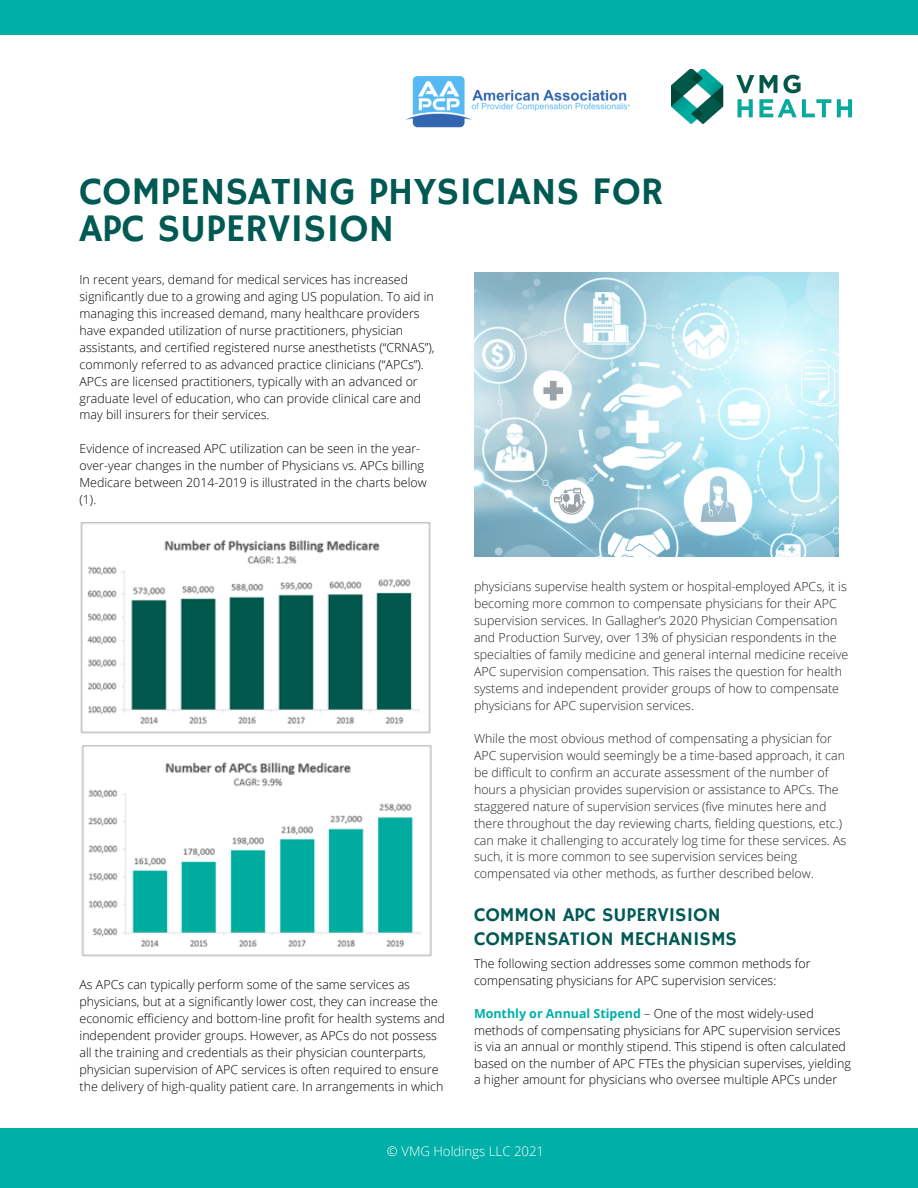
<style>
.page{position:relative;width:918px;height:1188px;background:#fff}
.page>*{position:absolute;margin:0;border:0;box-sizing:border-box;transform-origin:0 0}
.t1{font:39px/37.2px "Hammersmith One";color:#005953}
.t2{font:19.5px "Hammersmith One";color:#005953}
.t3{font:300 13.2px "Open Sans";color:#fff}
.t4{font:300 12.45px/16.8px "Open Sans";color:#000}
.t5{font:300 12.45px/16.8px "Open Sans";color:#222}
.s1{font-weight:700;color:#00afa8}
</style>
<div class="page">
<img style="left:474px;top:272px;width:365px;height:285px">
<div style="left:0;top:1128px;width:918px;height:60px;background:#00afa8"></div>
<div style="left:0;top:0;width:918px;height:34px;background:#00afa8"></div>
<img style="left:671px;top:69px;width:180px;height:55px">
<img style="left:405px;top:76px;width:225px;height:52px">
<img style="left:80px;top:522px;width:351px;height:212px">
<img style="left:81px;top:745px;width:351px;height:212px">
<p class="t1" style="left:80px;top:174px;width:586px">COMPENSATING PHYSICIANS FOR<br>APC SUPERVISION</p>
<p class="t4" style="left:80px;top:271px;width:357px">In recent years, demand for medical services has increased significantly due to a growing and aging US population. To aid in managing this increased demand, many healthcare providers have expanded utilization of nurse practitioners, physician assistants, and certified registered nurse anesthetists (“CRNAS”), commonly referred to as advanced practice clinicians (“APCs”).<br>APCs are licensed practitioners, typically with an advanced or graduate level of education, who can provide clinical care and may bill insurers for their services.</p>
<p class="t4" style="left:80px;top:440px;width:349px">Evidence of increased APC utilization can be seen in the year&shy;over-year changes in the number of Physicians vs. APCs billing Medicare between 2014-2019 is illustrated in the charts below (1).</p>
<p class="t5" style="left:474px;top:578px;width:376px">physicians supervise health system or hospital-employed APCs, it is becoming more common to compensate physicians for their APC supervision services. In Gallagher’s 2020 Physician Compensation and Production Survey, over 13% of physician respondents in the specialties of family medicine and general internal medicine receive APC supervision compensation. This raises the question for health systems and independent provider groups of how to compensate physicians for APC supervision services.</p>
<p class="t5" style="left:474px;top:730px;width:374px">While the most obvious method of compensating a physician for APC supervision would seemingly be a time-based approach, it can be difficult to confirm an accurate assessment of the number of hours a physician provides supervision or assistance to APCs. The staggered nature of supervision services (five minutes here and there throughout the day reviewing charts, fielding questions, etc.) can make it challenging to accurately log time for these services. As such, it is more common to see supervision services being compensated via other methods, as further described below.</p>
<p class="t4" style="left:80px;top:976px;width:367px">As APCs can typically perform some of the same services as physicians, but at a significantly lower cost, they can increase the economic efficiency and bottom-line profit for health systems and independent provider groups. However, as APCs do not possess all the training and credentials as their physician counterparts, physician supervision of APC services is often required to ensure the delivery of high-quality patient care. In arrangements in which</p>
<p class="t2" style="left:474px;top:904px;width:248px">COMMON APC SUPERVISION</p>
<p class="t2" style="left:474px;top:927px;width:264px">COMPENSATION MECHANISMS</p>
<p class="t4" style="left:474px;top:955px;width:338px">The following section addresses some common methods for compensating physicians for APC supervision services:</p>
<p class="t4" style="left:474px;top:1005px;width:378px"><span class="s1">Monthly or Annual Stipend</span> – One of the most widely-used methods of compensating physicians for APC supervision services is via an annual or monthly stipend. This stipend is often calculated based on the number of APC FTEs the physician supervises, yielding a higher amount for physicians who oversee multiple APCs under</p>
<p class="t3" style="left:387px;top:1142px;width:159px">© VMG Holdings LLC 2021</p>
</div>
